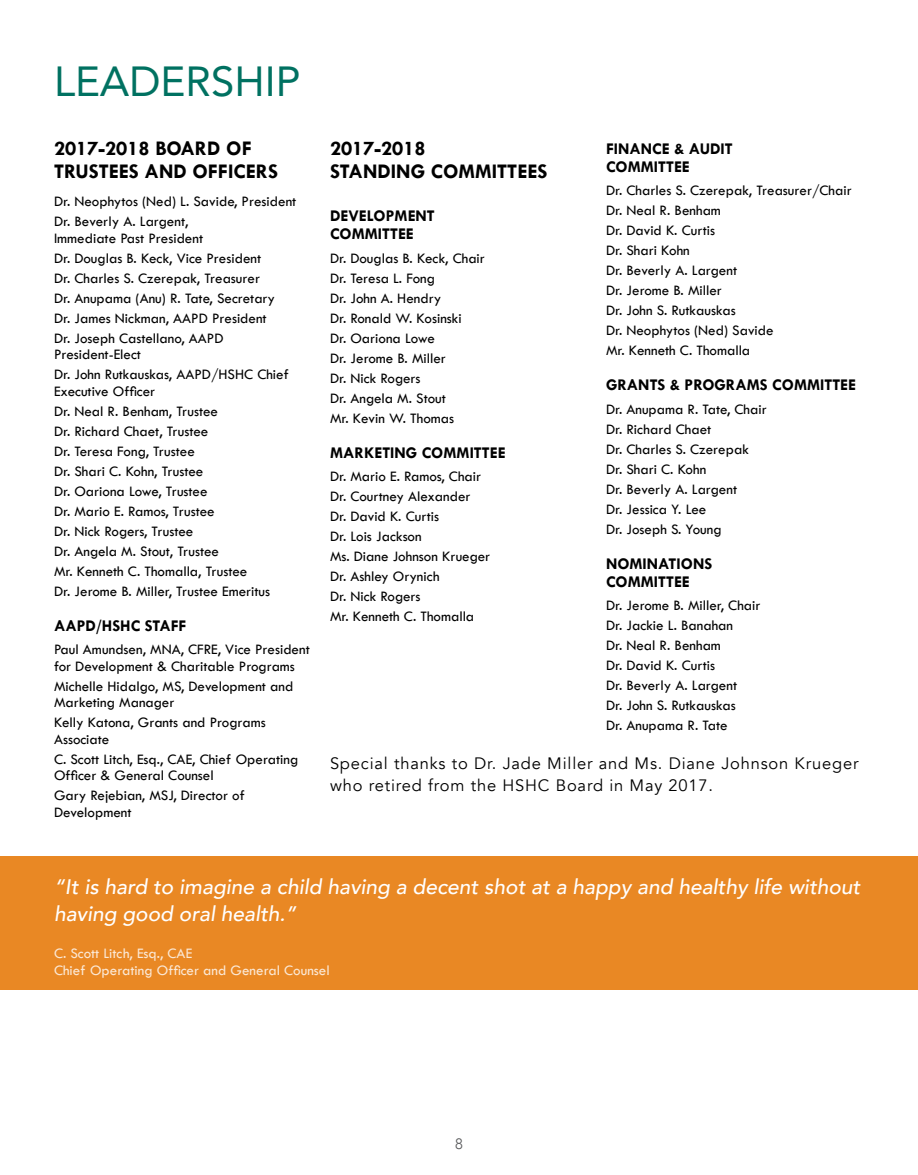
<style>
.page{position:relative;width:918px;height:1175px;background:#fff}
.page>*{position:absolute;margin:0;border:0;box-sizing:border-box;transform-origin:0 0}
.t1{font:42px "Avenir";color:#007161}
.t2{font:italic 500 21px/27px "Avenir";color:#fff}
.t3{font:700 21px/22.5px "Tw Cen";color:#000}
.t4{font:700 16.5px/18px "Tw Cen";color:#000}
.t5{font:16.5px/22.5px "Avenir";letter-spacing:.05em;color:#000}
.t6{font:15px/20px "Tw Cen";color:#000}
.t7{font:15px/16.2px "Tw Cen";color:#fbe8d5}
.t8{font:300 15px "Avenir";color:#58595b}
</style>
<div class="page">
<div style="left:0;top:856px;width:918px;height:134px;background:#e98824"></div>
<h1 class="t1" style="left:54px;top:48px;width:248px">LEADERSHIP</h1>
<h2 class="t3" style="left:54px;top:137px;width:226px">2017-2018 BOARD OF<br>TRUSTEES AND OFFICERS</h2>
<p class="t6" style="left:54px;top:191px;width:244px">Dr. Neophytos (Ned) L. Savide, President<br>Dr. Beverly A. Largent,</p>
<p class="t6" style="left:54px;top:228px;width:223px">Immediate Past President<br>Dr. Douglas B. Keck, Vice President<br>Dr. Charles S. Czerepak, Treasurer<br>Dr. Anupama (Anu) R. Tate, Secretary<br>Dr. James Nickman, AAPD President<br>Dr. Joseph Castellano, AAPD</p>
<p class="t6" style="left:54px;top:344px;width:236px">President-Elect<br>Dr. John Rutkauskas, AAPD/HSHC Chief</p>
<p class="t6" style="left:54px;top:381px;width:218px">Executive Officer<br>Dr. Neal R. Benham, Trustee<br>Dr. Richard Chaet, Trustee<br>Dr. Teresa Fong, Trustee<br>Dr. Shari C. Kohn, Trustee<br>Dr. Oariona Lowe, Trustee<br>Dr. Mario E. Ramos, Trustee<br>Dr. Nick Rogers, Trustee<br>Dr. Angela M. Stout, Trustee<br>Mr. Kenneth C. Thomalla, Trustee<br>Dr. Jerome B. Miller, Trustee Emeritus</p>
<p class="t4" style="left:54px;top:616px;width:134px">AAPD/HSHC STAFF</p>
<p class="t6" style="left:54px;top:641px;width:257px;line-height:16.5px">Paul Amundsen, MNA, CFRE, Vice President for Development &amp; Charitable Programs</p>
<p class="t6" style="left:54px;top:678px;width:241px;line-height:16.5px">Michelle Hidalgo, MS, Development and<br>Marketing Manager</p>
<p class="t6" style="left:54px;top:714px;width:213px;line-height:16.5px">Kelly Katona, Grants and Programs<br>Associate</p>
<p class="t6" style="left:54px;top:751px;width:246px;line-height:16.5px">C. Scott Litch, Esq., CAE, Chief Operating<br>Officer &amp; General Counsel</p>
<p class="t6" style="left:54px;top:787px;width:192px;line-height:16.5px">Gary Rejebian, MSJ, Director of<br>Development</p>
<h2 class="t3" style="left:330px;top:137px;width:219px">2017-2018<br>STANDING COMMITTEES</h2>
<p class="t4" style="left:330px;top:207px;width:106px">DEVELOPMENT<br>COMMITTEE</p>
<p class="t6" style="left:330px;top:248px;width:156px">Dr. Douglas B. Keck, Chair<br>Dr. Teresa L. Fong<br>Dr. John A. Hendry<br>Dr. Ronald W. Kosinski<br>Dr. Oariona Lowe<br>Dr. Jerome B. Miller<br>Dr. Nick Rogers<br>Dr. Angela M. Stout<br>Mr. Kevin W. Thomas</p>
<p class="t4" style="left:330px;top:443px;width:177px">MARKETING COMMITTEE</p>
<p class="t6" style="left:330px;top:466px;width:162px">Dr. Mario E. Ramos, Chair<br>Dr. Courtney Alexander<br>Dr. David K. Curtis<br>Dr. Lois Jackson<br>Ms. Diane Johnson Krueger<br>Dr. Ashley Orynich<br>Dr. Nick Rogers<br>Mr. Kenneth C. Thomalla</p>
<p class="t4" style="left:606px;top:139px;width:128px">FINANCE &amp; AUDIT<br>COMMITTEE</p>
<p class="t6" style="left:606px;top:180px;width:247px">Dr. Charles S. Czerepak, Treasurer/Chair<br>Dr. Neal R. Benham<br>Dr. David K. Curtis<br>Dr. Shari Kohn<br>Dr. Beverly A. Largent<br>Dr. Jerome B. Miller<br>Dr. John S. Rutkauskas<br>Dr. Neophytos (Ned) Savide<br>Mr. Kenneth C. Thomalla</p>
<p class="t4" style="left:606px;top:376px;width:252px">GRANTS &amp; PROGRAMS COMMITTEE</p>
<p class="t6" style="left:606px;top:399px;width:162px">Dr. Anupama R. Tate, Chair<br>Dr. Richard Chaet<br>Dr. Charles S. Czerepak<br>Dr. Shari C. Kohn<br>Dr. Beverly A. Largent<br>Dr. Jessica Y. Lee<br>Dr. Joseph S. Young</p>
<p class="t4" style="left:606px;top:554px;width:108px">NOMINATIONS<br>COMMITTEE</p>
<p class="t6" style="left:606px;top:595px;width:156px">Dr. Jerome B. Miller, Chair<br>Dr. Jackie L. Banahan<br>Dr. Neal R. Benham<br>Dr. David K. Curtis<br>Dr. Beverly A. Largent<br>Dr. John S. Rutkauskas<br>Dr. Anupama R. Tate</p>
<p class="t5" style="left:330px;top:752px;width:530px">Special thanks to Dr. Jade Miller and Ms. Diane Johnson Krueger who retired from the HSHC Board in May 2017.</p>
<h2 class="t2" style="left:54px;top:873px;width:808px">“It is hard to imagine a child having a decent shot at a happy and healthy life without having good oral health.”</h2>
<p class="t7" style="left:54px;top:945px;width:277px">C. Scott Litch, Esq., CAE<br>Chief Operating Officer and General Counsel</p>
<p class="t8" style="left:455px;top:1135px;width:9px">8</p>
</div>
